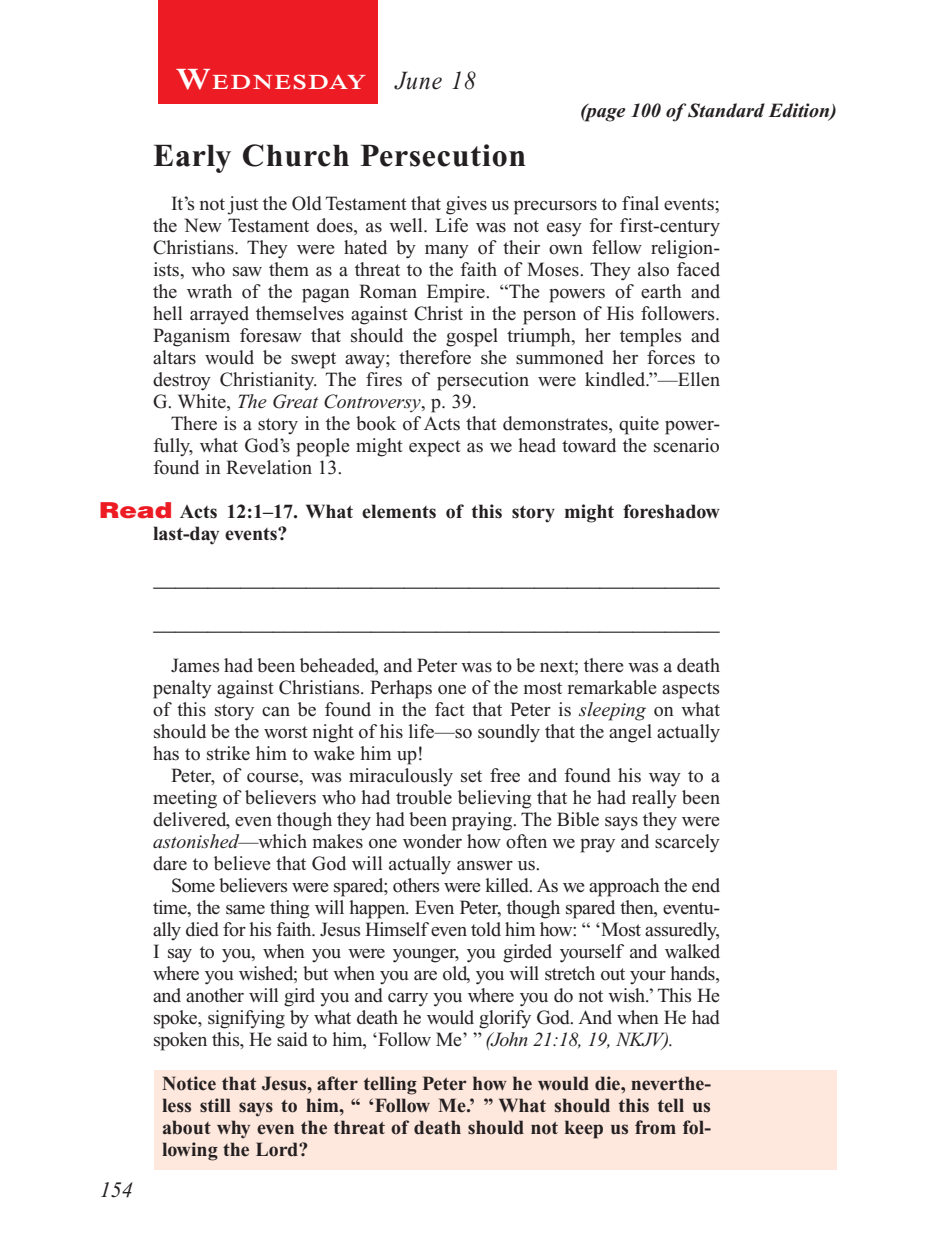
<style>
.page{position:relative;width:936px;height:1260px;background:#fff}
.page>*{position:absolute;margin:0;border:0;box-sizing:border-box;transform-origin:0 0}
.Head{font:700 32px "Times New Roman PS Std";letter-spacing:.025em;color:#231f20}
.Lesson_Dates{font:italic 26px "Times New Roman PS Std";letter-spacing:.05em;color:#231f20;scale:.9 1}
.Blank_Lines{font:22px "Times New Roman PS Std";color:#231f20}
.PageNumbers{font:italic 22px "Times New Roman PS Std";color:#231f20}
.Daily_Header{font:600 21px "Times NRMT Std";letter-spacing:.07em;color:#fff;scale:1.1 1}
.Body{font:20px/22px "Times New Roman PS Std";color:#231f20;text-align:justify}
.x-screened_box-text{font:700 20px/22px "Times New Roman PS Std";color:#231f20;text-align:justify}
.Question{font:700 20px/22px "Times New Roman PS Std";color:#231f20}
.Page_from_SE{font:italic 700 20px "Times New Roman PS Std";color:#231f20}
.s1{font-size:30px}
.s2{font-style:italic}
.s3{font-family:"Helvetica LT Std";font-weight:900;font-size:22px;color:#ed1c24}
</style>
<div class="page">
<div style="left:158px;top:0;width:220px;height:103px;background:#ed1c24"></div>
<div style="left:155px;top:1071px;width:682px;height:99px;background:#fee7dd"></div>
<p class="Daily_Header" style="left:176px;top:70px;width:175px"><span class="s1">W</span>EDNESDAY</p>
<p class="Lesson_Dates" style="left:396px;top:66px;width:91px">June 18</p>
<p class="Page_from_SE" style="left:580px;top:100px;width:258px">(page 100 of Standard Edition)</p>
<p class="Head" style="left:153px;top:138px;width:375px">Early Church Persecution</p>
<p class="Body" style="left:153px;top:193px;width:569px;text-indent:18px">It’s not just the Old Testament that gives us precursors to final events; the New Testament does, as well. Life was not easy for first-century Christians. They were hated by many of their own fellow religion&shy;ists, who saw them as a threat to the faith of Moses. They also faced the wrath of the pagan Roman Empire. “The powers of earth and hell arrayed themselves against Christ in the person of His followers.<br>Paganism foresaw that should the gospel triumph, her temples and altars would be swept away; therefore she summoned her forces to destroy Christianity. The fires of persecution were kindled.”—Ellen G. White, <span class="s2">The Great Controversy</span>, p. 39.</p>
<p class="Body" style="left:153px;top:413px;width:568px;text-indent:18px">There is a story in the book of Acts that demonstrates, quite power&shy;fully, what God’s people might expect as we head toward the scenario found in Revelation 13.</p>
<p class="Question" style="left:153px;top:501px;width:569px;text-indent:-54px"><span class="s3">Read</span> Acts 12:1–17. What elements of this story might foreshadow last-day events?</p>
<p class="Blank_Lines" style="left:153px;top:567px;width:568px">____________________________________________________</p>
<p class="PageNumbers" style="left:100px;top:1178px;width:34px">154</p>
<p class="Blank_Lines" style="left:153px;top:611px;width:568px">____________________________________________________</p>
<p class="Body" style="left:153px;top:655px;width:569px;text-indent:18px">James had been beheaded, and Peter was to be next; there was a death penalty against Christians. Perhaps one of the most remarkable aspects of this story can be found in the fact that Peter is <span class="s2">sleeping</span> on what should be the worst night of his life—so soundly that the angel actually has to strike him to wake him up!</p>
<p class="Body" style="left:153px;top:765px;width:569px;text-indent:18px">Peter, of course, was miraculously set free and found his way to a meeting of believers who had trouble believing that he had really been delivered, even though they had been praying. The Bible says they were <span class="s2">astonished</span>—which makes one wonder how often we pray and scarcely dare to believe that God will actually answer us.</p>
<p class="Body" style="left:153px;top:875px;width:569px;text-indent:18px">Some believers were spared; others were killed. As we approach the end time, the same thing will happen. Even Peter, though spared then, eventu&shy;ally died for his faith. Jesus Himself even told him how: “ ‘Most assuredly, I say to you, when you were younger, you girded yourself and walked where you wished; but when you are old, you will stretch out your hands, and another will gird you and carry you where you do not wish.’ This He spoke, signifying by what death he would glorify God. And when He had spoken this, He said to him, ‘Follow Me’ ” <span class="s2">(John 21:18, 19, NKJV).</span></p>
<p class="x-screened_box-text" style="left:162px;top:1073px;width:551px">Notice that Jesus, after telling Peter how he would die, neverthe&shy;less still says to him, “ ‘Follow Me.’ ” What should this tell us about why even the threat of death should not keep us from fol&shy;lowing the Lord?</p>
</div>
